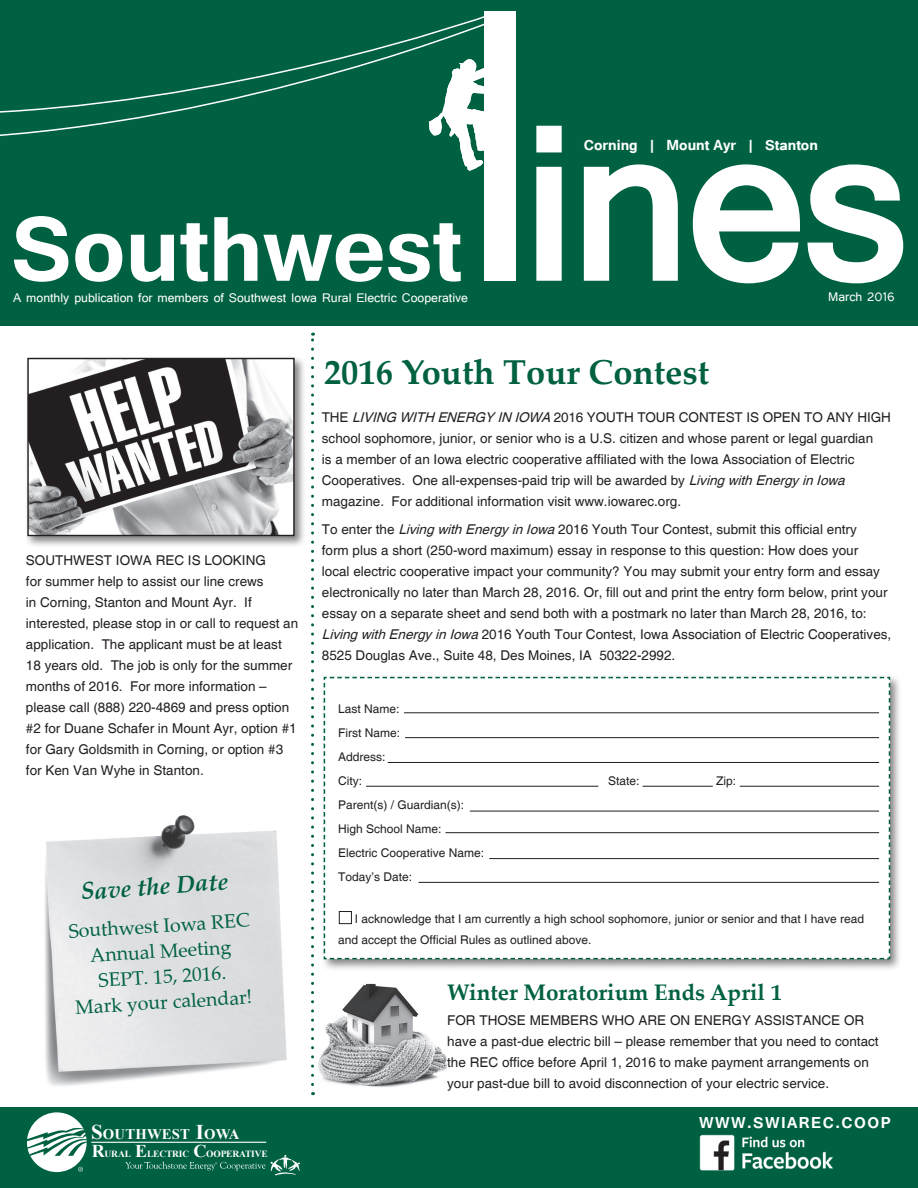
<style>
.page{position:relative;width:918px;height:1188px;background:#fff}
.page>*{position:absolute;margin:0;border:0;box-sizing:border-box;transform-origin:0 0}
.t1{font:267px "Tunga";color:#fff}
.t2{font:700 114px "Tunga";color:#fff}
.SWIAREC_Paragraph_St{font:700 34.5px "Palatino Linotype";color:#006142}
.t3{font:italic 700 24px "Palatino Linotype";color:#006142}
.t4{font:700 22.5px "Palatino Linotype";color:#006142}
.t5{font:19.5px/25.3px "Palatino Linotype";color:#006142;text-align:center}
.t6{font:700 19.5px "Tunga";letter-spacing:.075em;color:#fff}
.t7{font:700 18px "Tunga";color:#fff}
.t8{font:15.75px "Tunga";color:#fff}
.t9{font:700 14.7px "Times New Roman";letter-spacing:.015em;color:#fff}
.SWIAREC_Paragraph_St-2{font:13.5px/21px "Helvetica";color:#231f20}
.SWIAREC_Paragraph_St-3{font:12px/21px "Helvetica";color:#231f20}
.t10{font:700 9.45px "Times New Roman";letter-spacing:-.015em;color:#fff}
.s1{font-size:21px}
.s2{font-size:18px}
.s3{font-style:italic}
</style>
<div class="page">
<img style="left:311px;top:983px;width:136px;height:112px">
<div style="left:0;top:0;width:918px;height:325px;background:#006142"></div>
<svg style="left:536px;top:125px;width:26px;height:156px"></svg>
<svg style="left:583px;top:164px;width:95px;height:117px"></svg>
<svg style="left:692px;top:164px;width:212px;height:120px"></svg>
<svg style="left:459px;top:139px;width:26px;height:32px"></svg>
<div style="left:485px;top:11px;width:31px;height:270px;background:#fff"></div>
<svg style="left:0;top:15px;width:485px;height:124px"></svg>
<div style="left:0;top:1107px;width:918px;height:81px;background:#006142"></div>
<hr style="left:91px;top:1142px;width:175px;height:1px;background:#fff">
<svg style="left:27px;top:1112px;width:60px;height:60px"></svg>
<svg style="left:125px;top:1155px;width:175px;height:21px"></svg>
<svg style="left:311px;top:333px;width:3px;height:752px"></svg>
<img style="left:699px;top:1134px;width:134px;height:37px">
<div style="left:25px;top:355px;width:281px;height:193px;background:#231f20;opacity:.55"></div>
<img style="left:29px;top:360px;width:264px;height:174px">
<div style="left:27px;top:358px;width:268px;height:178px;border:1px solid #231f20"></div>
<img style="left:45px;top:815px;width:242px;height:271px">
<div style="left:321px;top:674px;width:582px;height:298px;background:#231f20;opacity:.55"></div>
<svg style="left:323px;top:676px;width:568px;height:284px"></svg>
<hr style="left:404px;top:712px;width:475px;height:1px;background:#231f20">
<hr style="left:405px;top:737px;width:474px;height:1px;background:#231f20">
<hr style="left:388px;top:762px;width:491px;height:1px;background:#231f20">
<hr style="left:366px;top:786px;width:232px;height:1px;background:#231f20">
<hr style="left:643px;top:786px;width:70px;height:1px;background:#231f20">
<hr style="left:740px;top:786px;width:139px;height:1px;background:#231f20">
<hr style="left:470px;top:811px;width:409px;height:1px;background:#231f20">
<hr style="left:446px;top:832px;width:433px;height:1px;background:#231f20">
<hr style="left:489px;top:858px;width:390px;height:1px;background:#231f20">
<hr style="left:418px;top:882px;width:461px;height:1px;background:#231f20">
<div style="left:339px;top:911px;width:13px;height:13px;border:1px solid #231f20"></div>
<p class="t2" style="left:11px;top:175px;width:452px">Southwest</p>
<p class="t8" style="left:13px;top:287px;width:456px">A monthly publication for members of Southwest Iowa Rural Electric Cooperative</p>
<p class="t1" style="left:525px;top:29px;width:385px">ines</p>
<p class="t8" style="left:828px;top:287px;width:68px">March 2016</p>
<p class="t7" style="left:584px;top:133px;width:236px">Corning | Mount Ayr | Stanton</p>
<p class="SWIAREC_Paragraph_St-2" style="left:26px;top:550px;width:274px">SOUTHWEST IOWA REC IS LOOKING<br>for summer help to assist our line crews<br>in Corning, Stanton and Mount Ayr. If interested, please stop in or call to request an application. The applicant must be at least 18 years old. The job is only for the summer months of 2016. For more information – please call (888) 220-4869 and press option #2 for Duane Schafer in Mount Ayr, option #1 for Gary Goldsmith in Corning, or option #3 for Ken Van Wyhe in Stanton.</p>
<p class="t3" style="left:80px;top:874px;width:149px;rotate:-4deg">Save the Date</p>
<p class="t5" style="left:68px;top:917px;width:183px;rotate:-3deg">Southwest Iowa REC<br>Annual Meeting</p>
<p class="t5" style="left:98px;top:966px;width:130px;rotate:-3deg">SEPT. 15, 2016.</p>
<p class="t5" style="left:75px;top:993px;width:178px;rotate:-3deg">Mark your calendar!</p>
<p class="t9" style="left:91px;top:1124px;width:150px"><span class="s1">S</span>OUTHWEST <span class="s1">I</span>OWA</p>
<p class="t10" style="left:92px;top:1147px;width:178px"><span class="s2">R</span>URAL <span class="s2">E</span>LECTRIC <span class="s2">C</span> OOPERATIVE</p>
<p class="SWIAREC_Paragraph_St" style="left:324px;top:348px;width:387px">2016 Youth Tour Contest</p>
<p class="SWIAREC_Paragraph_St-2" style="left:322px;top:408px;width:571px">THE <span class="s3">LIVING WITH ENERGY IN IOWA</span> 2016 YOUTH TOUR CONTEST IS OPEN TO ANY HIGH school sophomore, junior, or senior who is a U.S. citizen and whose parent or legal guardian<br>is a member of an Iowa electric cooperative affiliated with the Iowa Association of Electric Cooperatives. One all-expenses-paid trip will be awarded by <span class="s3">LivingwithEnergyinIowa </span>magazine. For additional information visit www.iowarec.org.</p>
<p class="SWIAREC_Paragraph_St-2" style="left:322px;top:519px;width:571px">To enter the <span class="s3">LivingwithEnergyinIowa</span>2016 Youth Tour Contest, submit this official entry<br>form plus a short (250-word maximum) essay in response to this question: How does your<br>local electric cooperative impact your community? You may submit your entry form and essay electronically no later than March 28, 2016. Or, fill out and print the entry form below, print your essay on a separate sheet and send both with a postmark no later than March 28, 2016, to:<br><span class="s3">LivingwithEnergyinIowa</span>2016 Youth Tour Contest, Iowa Association of Electric Cooperatives, 8525 Douglas Ave., Suite 48, Des Moines, IA 50322-2992.</p>
<p class="SWIAREC_Paragraph_St-3" style="left:338px;top:699px;width:63px">Last Name:</p>
<p class="SWIAREC_Paragraph_St-3" style="left:338px;top:723px;width:64px">First Name:</p>
<p class="SWIAREC_Paragraph_St-3" style="left:338px;top:747px;width:49px">Address:</p>
<p class="SWIAREC_Paragraph_St-3" style="left:338px;top:771px;width:25px">City:</p>
<p class="SWIAREC_Paragraph_St-3" style="left:608px;top:771px;width:33px">State:</p>
<p class="SWIAREC_Paragraph_St-3" style="left:716px;top:771px;width:22px">Zip:</p>
<p class="SWIAREC_Paragraph_St-3" style="left:338px;top:795px;width:128px">Parent(s) / Guardian(s):</p>
<p class="SWIAREC_Paragraph_St-3" style="left:338px;top:819px;width:105px">High School Name:</p>
<p class="SWIAREC_Paragraph_St-3" style="left:338px;top:843px;width:148px">Electric Cooperative Name:</p>
<p class="SWIAREC_Paragraph_St-3" style="left:338px;top:867px;width:76px">Today’s Date:</p>
<p class="SWIAREC_Paragraph_St-3" style="left:338px;top:909px;width:528px;text-indent:17px">I acknowledge that I am currently a high school sophomore, junior or senior and that I have read and accept the Official Rules as outlined above.</p>
<p class="t4" style="left:447px;top:976px;width:336px">Winter Moratorium Ends April 1</p>
<p class="SWIAREC_Paragraph_St-2" style="left:447px;top:1010px;width:433px">FOR THOSE MEMBERS WHO ARE ON ENERGY ASSISTANCE OR have a past-due electric bill – please remember that you need to contact the REC office before April 1, 2016 to make payment arrangements on your past-due bill to avoid disconnection of your electric service.</p>
<p class="t6" style="left:699px;top:1110px;width:193px">WWW.SWIAREC.COOP</p>
</div>
